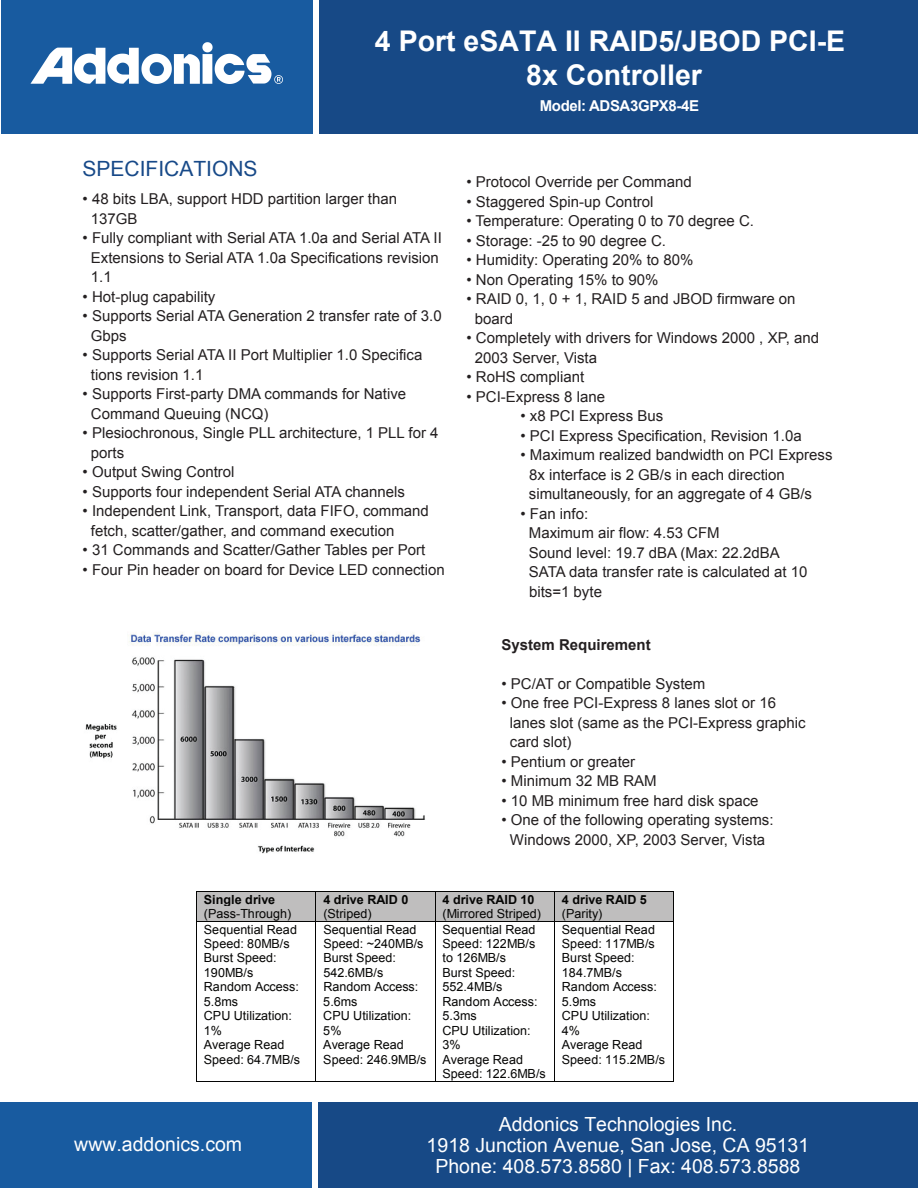
<style>
.page{position:relative;width:918px;height:1188px;background:#fff}
.page>*{position:absolute;margin:0;border:0;box-sizing:border-box;transform-origin:0 0}
.t1{font:700 28.5px/34.2px "Arial";color:#fff;text-align:center}
.t2{font:21px "Arial";color:#174988}
.t3{font:19.5px/21px "Arial";color:#fff;text-align:center}
.t4{font:15px/19.5px "Arial";color:#231f20}
.t5{font:700 15px "Arial";letter-spacing:-.025em;color:#fff}
.t6{font:700 15px "Arial";color:#231f20}
.t7{font:12.6px/14.4px "Arial";letter-spacing:.005em;color:#050504}
.t8{font:700 12.6px "Arial";color:#050504}
</style>
<div class="page">
<div style="left:2px;top:0;width:312px;height:134px;background:#185ba0"></div>
<div style="left:320px;top:0;width:598px;height:134px;background:#174986"></div>
<img style="left:30px;top:42px;width:253px;height:42px">
<div style="left:0;top:1102px;width:312px;height:86px;background:#185ba0"></div>
<div style="left:318px;top:1102px;width:600px;height:86px;background:#174986"></div>
<img style="left:85px;top:632px;width:340px;height:222px">
<div style="left:197px;top:892px;width:7px;height:29px;background:#bfbebe"></div>
<div style="left:308px;top:892px;width:7px;height:29px;background:#bfbebe"></div>
<div style="left:204px;top:892px;width:104px;height:15px;background:#bfbebe"></div>
<div style="left:204px;top:907px;width:104px;height:14px;background:#bfbebe"></div>
<div style="left:316px;top:892px;width:7px;height:29px;background:#bfbebe"></div>
<div style="left:427px;top:892px;width:8px;height:29px;background:#bfbebe"></div>
<div style="left:323px;top:892px;width:104px;height:15px;background:#bfbebe"></div>
<div style="left:323px;top:907px;width:104px;height:14px;background:#bfbebe"></div>
<div style="left:436px;top:892px;width:7px;height:29px;background:#bfbebe"></div>
<div style="left:547px;top:892px;width:7px;height:29px;background:#bfbebe"></div>
<div style="left:443px;top:892px;width:104px;height:15px;background:#bfbebe"></div>
<div style="left:443px;top:907px;width:104px;height:14px;background:#bfbebe"></div>
<div style="left:555px;top:892px;width:7px;height:29px;background:#bfbebe"></div>
<div style="left:666px;top:892px;width:7px;height:29px;background:#bfbebe"></div>
<div style="left:562px;top:892px;width:104px;height:15px;background:#bfbebe"></div>
<div style="left:562px;top:907px;width:104px;height:14px;background:#bfbebe"></div>
<hr style="left:197px;top:892px;width:118px;height:1px;background:#050504">
<hr style="left:316px;top:892px;width:119px;height:1px;background:#050504">
<hr style="left:436px;top:892px;width:118px;height:1px;background:#050504">
<hr style="left:555px;top:892px;width:118px;height:1px;background:#050504">
<svg style="left:196px;top:892px;width:1px;height:30px"></svg>
<hr style="left:197px;top:921px;width:118px;height:1px;background:#050504">
<svg style="left:315px;top:892px;width:1px;height:30px"></svg>
<hr style="left:316px;top:921px;width:119px;height:1px;background:#050504">
<svg style="left:435px;top:892px;width:1px;height:30px"></svg>
<hr style="left:436px;top:921px;width:118px;height:1px;background:#050504">
<svg style="left:554px;top:892px;width:1px;height:30px"></svg>
<hr style="left:555px;top:921px;width:118px;height:1px;background:#050504">
<svg style="left:673px;top:892px;width:1px;height:30px"></svg>
<hr style="left:196px;top:922px;width:1px;height:159px;background:#050504">
<hr style="left:197px;top:1081px;width:118px;height:1px;background:#050504">
<hr style="left:315px;top:922px;width:1px;height:159px;background:#050504">
<hr style="left:316px;top:1081px;width:119px;height:1px;background:#050504">
<hr style="left:435px;top:922px;width:1px;height:159px;background:#050504">
<hr style="left:436px;top:1081px;width:118px;height:1px;background:#050504">
<hr style="left:554px;top:922px;width:1px;height:159px;background:#050504">
<hr style="left:555px;top:1081px;width:118px;height:1px;background:#050504">
<hr style="left:673px;top:922px;width:1px;height:159px;background:#050504">
<h1 class="t1" style="left:375px;top:24px;width:472px">4 Port eSATA II RAID5/JBOD PCI-E<br>8x Controller</h1>
<h2 class="t2" style="left:83px;top:155px;width:177px">SPECIFICATIONS</h2>
<p class="t4" style="left:91px;top:189px;width:308px;text-indent:-8px">• 48 bits LBA, support HDD partition larger than<br>137GB</p>
<p class="t4" style="left:91px;top:228px;width:352px;text-indent:-8px">• Fully compliant with Serial ATA 1.0a and Serial ATA II<br>Extensions to Serial ATA 1.0a Specifications revision<br>1.1</p>
<p class="t4" style="left:83px;top:287px;width:134px">• Hot-plug capability</p>
<p class="t4" style="left:91px;top:306px;width:352px;text-indent:-8px">• Supports Serial ATA Generation 2 transfer rate of 3.0<br>Gbps</p>
<p class="t4" style="left:91px;top:345px;width:333px;text-indent:-8px">• Supports Serial ATA II Port Multiplier 1.0 Specifica tions revision 1.1</p>
<p class="t4" style="left:91px;top:384px;width:317px;text-indent:-8px">• Supports First-party DMA commands for Native<br>Command Queuing (NCQ)</p>
<p class="t4" style="left:91px;top:423px;width:349px;text-indent:-8px">• Plesiochronous, Single PLL architecture, 1 PLL for 4 ports</p>
<p class="t4" style="left:83px;top:462px;width:153px">• Output Swing Control</p>
<p class="t4" style="left:83px;top:482px;width:324px">• Supports four independent Serial ATA channels</p>
<p class="t4" style="left:91px;top:501px;width:339px;text-indent:-8px">• Independent Link, Transport, data FIFO, command fetch, scatter/gather, and command execution</p>
<p class="t4" style="left:83px;top:540px;width:344px">• 31 Commands and Scatter/Gather Tables per Port</p>
<p class="t4" style="left:83px;top:560px;width:364px">• Four Pin header on board for Device LED connection</p>
<p class="t5" style="left:540px;top:95px;width:161px">Model: ADSA3GPX8-4E</p>
<p class="t4" style="left:466px;top:172px;width:227px">• Protocol Override per Command</p>
<p class="t4" style="left:466px;top:192px;width:189px">• Staggered Spin-up Control</p>
<p class="t4" style="left:466px;top:211px;width:289px">• Temperature: Operating 0 to 70 degree C.</p>
<p class="t4" style="left:466px;top:231px;width:201px">• Storage: -25 to 90 degree C.</p>
<p class="t4" style="left:466px;top:250px;width:229px">• Humidity: Operating 20% to 80%</p>
<p class="t4" style="left:466px;top:270px;width:194px">• Non Operating 15% to 90%</p>
<p class="t4" style="left:475px;top:289px;width:322px;text-indent:-8px">• RAID 0, 1, 0 + 1, RAID 5 and JBOD firmware on board</p>
<p class="t4" style="left:475px;top:328px;width:346px;text-indent:-8px">• Completely with drivers for Windows 2000 , XP, and<br>2003 Server, Vista</p>
<p class="t4" style="left:466px;top:367px;width:119px">• RoHS compliant</p>
<p class="t4" style="left:466px;top:387px;width:140px">• PCI-Express 8 lane</p>
<p class="t4" style="left:520px;top:406px;width:144px">• x8 PCI Express Bus</p>
<p class="t4" style="left:520px;top:426px;width:283px">• PCI Express Specification, Revision 1.0a</p>
<p class="t4" style="left:529px;top:445px;width:305px;text-indent:-8px">• Maximum realized bandwidth on PCI Express<br>8x interface is 2 GB/s in each direction simultaneously, for an aggregate of 4 GB/s</p>
<p class="t4" style="left:529px;top:504px;width:280px;text-indent:-8px">• Fan info:<br>Maximum air flow: 4.53 CFM<br>Sound level: 19.7 dBA (Max: 22.2dBA<br>SATA data transfer rate is calculated at 10 bits=1 byte</p>
<p class="t6" style="left:502px;top:634px;width:151px">System Requirement</p>
<p class="t4" style="left:502px;top:674px;width:205px">• PC/AT or Compatible System</p>
<p class="t4" style="left:510px;top:693px;width:297px;text-indent:-8px">• One free PCI-Express 8 lanes slot or 16 lanes slot (same as the PCI-Express graphic card slot)</p>
<p class="t4" style="left:502px;top:752px;width:135px">• Pentium or greater</p>
<p class="t4" style="left:502px;top:771px;width:157px">• Minimum 32 MB RAM</p>
<p class="t4" style="left:502px;top:791px;width:258px">• 10 MB minimum free hard disk space</p>
<p class="t4" style="left:502px;top:810px;width:274px;text-align:center">• One of the following operating systems:<br>Windows 2000, XP, 2003 Server, Vista</p>
<p class="t8" style="left:204px;top:891px;width:73px">Single drive</p>
<p class="t7" style="left:204px;top:907px;width:89px">(Pass-Through)</p>
<p class="t8" style="left:323px;top:891px;width:87px">4 drive RAID 0</p>
<p class="t7" style="left:323px;top:907px;width:50px">(Striped)</p>
<p class="t8" style="left:443px;top:891px;width:94px">4 drive RAID 10</p>
<p class="t7" style="left:443px;top:907px;width:100px">(Mirrored Striped)</p>
<p class="t8" style="left:562px;top:891px;width:87px">4 drive RAID 5</p>
<p class="t7" style="left:562px;top:907px;width:42px">(Parity)</p>
<p class="t7" style="left:204px;top:922px;width:98px">Sequential Read<br>Speed: 80MB/s<br>Burst Speed:<br>190MB/s<br>Random Access:<br>5.8ms<br>CPU Utilization:<br>1%<br>Average Read<br>Speed: 64.7MB/s</p>
<p class="t7" style="left:323px;top:922px;width:105px">Sequential Read<br>Speed: ~240MB/s<br>Burst Speed:<br>542.6MB/s<br>Random Access:<br>5.6ms<br>CPU Utilization:<br>5%<br>Average Read<br>Speed: 246.9MB/s</p>
<p class="t7" style="left:443px;top:922px;width:105px">Sequential Read<br>Speed: 122MB/s to 126MB/s<br>Burst Speed:<br>552.4MB/s<br>Random Access:<br>5.3ms<br>CPU Utilization:<br>3%<br>Average Read<br>Speed: 122.6MB/s</p>
<p class="t7" style="left:562px;top:922px;width:105px">Sequential Read<br>Speed: 117MB/s<br>Burst Speed:<br>184.7MB/s<br>Random Access:<br>5.9ms<br>CPU Utilization:<br>4%<br>Average Read<br>Speed: 115.2MB/s</p>
<h3 class="t3" style="left:74px;top:1133px;width:169px">www.addonics.com</h3>
<h3 class="t3" style="left:427px;top:1114px;width:384px">Addonics Technologies Inc.<br>1918 Junction Avenue, San Jose, CA 95131<br>Phone: 408.573.8580 | Fax: 408.573.8588</h3>
</div>
